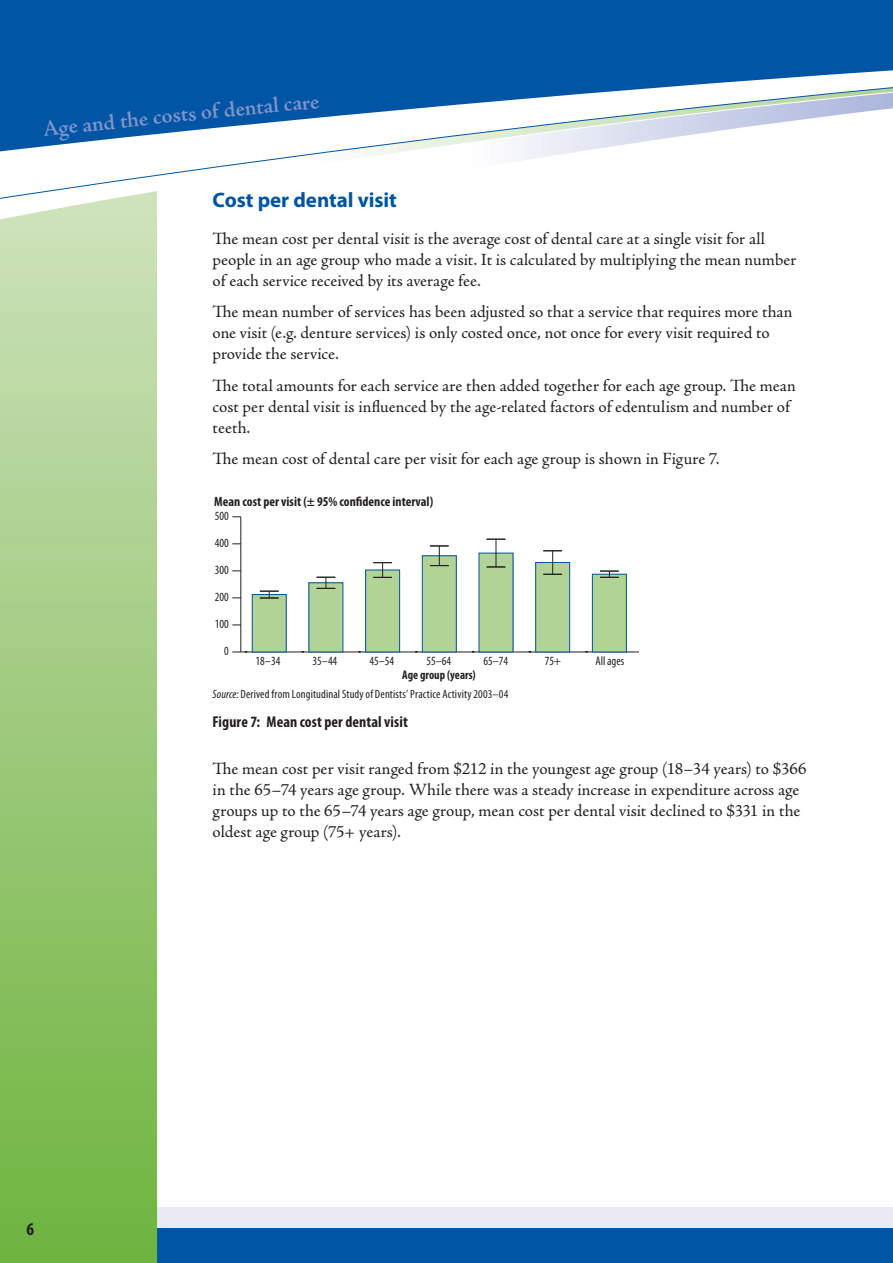
<style>
.page{position:relative;width:893px;height:1263px;background:#fff}
.page>*{position:absolute;margin:0;border:0;box-sizing:border-box;transform-origin:0 0}
.t1{font:600 22.5px "Adobe Jenson Pro";color:#8193c9}
.t2{font:700 21px "Myriad Pro";letter-spacing:-.005em;color:#0155a5}
.t3{font:700 condensed 18px "Myriad Pro";color:#231f20}
.t4{font:17.25px/21px "Adobe Jenson Pro";color:#231f20}
.t5{font:700 condensed 15.75px "Myriad Pro";letter-spacing:.005em;color:#231f20}
.t6{font:700 condensed 13.5px "Myriad Pro";color:#231f20}
.t7{font:condensed 12.6px/27px "Myriad Pro";color:#231f20;text-align:justify;scale:.96 1}
.t8{font:700 condensed 12.6px "Myriad Pro";color:#231f20;scale:.96 1}
.t9{font:condensed 12px "Myriad Pro";letter-spacing:.015em;color:#231f20}
.s1{font-style:italic}
</style>
<div class="page">
<div style="left:157px;top:1207px;width:736px;height:22px;background:#e8eaf5"></div>
<div style="left:157px;top:1229px;width:736px;height:34px;background:#0155a5"></div>
<svg style="left:0;top:224px;width:157px;height:1039px;background:#9cc97a"></svg>
<div style="left:0;top:0;width:893px;height:87px;background:#0155a5"></div>
<svg style="left:0;top:203px;width:157px;height:21px"></svg>
<svg style="left:0;top:87px;width:892px;height:116px"></svg>
<svg style="left:892px;top:59px;width:1px;height:50px"></svg>
<svg style="left:232px;top:651px;width:15px;height:2px"></svg>
<hr style="left:241px;top:652px;width:398px;height:1px;background:#231f20">
<hr style="left:241px;top:517px;width:1px;height:135px;background:#231f20">
<div style="left:252px;top:595px;width:34px;height:57px;background:#b2d396"></div>
<div style="left:252px;top:594px;width:35px;height:58px;border:1px solid #0155a5"></div>
<svg style="left:260px;top:591px;width:19px;height:8px"></svg>
<div style="left:309px;top:583px;width:34px;height:69px;background:#b2d396"></div>
<svg style="left:317px;top:577px;width:18px;height:12px"></svg>
<div style="left:366px;top:570px;width:34px;height:82px;background:#b2d396"></div>
<div style="left:365px;top:570px;width:35px;height:82px;border:1px solid #0155a5"></div>
<svg style="left:373px;top:562px;width:19px;height:16px"></svg>
<div style="left:422px;top:556px;width:34px;height:96px;background:#b2d396"></div>
<div style="left:422px;top:555px;width:35px;height:97px;border:1px solid #0155a5"></div>
<svg style="left:430px;top:546px;width:19px;height:20px"></svg>
<div style="left:479px;top:553px;width:34px;height:99px;background:#b2d396"></div>
<svg style="left:487px;top:539px;width:18px;height:29px"></svg>
<div style="left:536px;top:562px;width:34px;height:90px;background:#b2d396"></div>
<div style="left:535px;top:562px;width:35px;height:90px;border:1px solid #0155a5"></div>
<svg style="left:543px;top:550px;width:19px;height:25px"></svg>
<div style="left:592px;top:574px;width:34px;height:78px;background:#b2d396"></div>
<div style="left:592px;top:574px;width:35px;height:78px;border:1px solid #0155a5"></div>
<svg style="left:600px;top:571px;width:19px;height:7px"></svg>
<h1 class="t1" style="left:42px;top:116px;width:239px;rotate:-6deg">A AA AAA AAA AAAAAAAAAAAA</h1>
<h1 class="t1" style="left:272px;top:92px;width:55px;rotate:-5deg">AAAAA</h1>
<p class="t2" style="left:213px;top:186px;width:186px">Cost per dental visit</p>
<p class="t4" style="left:213px;top:228px;width:585px">The mean cost per dental visit is the average cost of dental care at a single visit for all people in an age group who made a visit. It is calculated by multiplying the mean number of each service received by its average fee.</p>
<p class="t4" style="left:213px;top:302px;width:582px">The mean number of services has been adjusted so that a service that requires more than one visit (e.g. denture services) is only costed once, not once for every visit required to provide the service.</p>
<p class="t4" style="left:213px;top:375px;width:585px">The total amounts for each service are then added together for each age group. The mean cost per dental visit is influenced by the age-related factors of edentulism and number of teeth.</p>
<p class="t4" style="left:213px;top:449px;width:508px">The mean cost of dental care per visit for each age group is shown in Figure 7.</p>
<p class="t6" style="left:214px;top:493px;width:220px">Mean cost per visit (± 95% con dence interval)</p>
<p class="t7" style="left:215px;top:502px;width:16px">500<br>400<br>300</p>
<p class="t7" style="left:215px;top:583px;width:16px">200</p>
<p class="t7" style="left:215px;top:610px;width:16px">100</p>
<p class="t7" style="left:224px;top:637px;width:6px">0</p>
<p class="t7" style="left:256px;top:647px;width:27px">18–34</p>
<p class="t7" style="left:313px;top:647px;width:27px">35–44</p>
<p class="t7" style="left:370px;top:647px;width:27px">45–54</p>
<p class="t7" style="left:427px;top:647px;width:27px">55–64</p>
<p class="t7" style="left:484px;top:647px;width:27px">65–74</p>
<p class="t7" style="left:545px;top:647px;width:19px">75+</p>
<p class="t7" style="left:595px;top:647px;width:32px">All ages</p>
<p class="t8" style="left:402px;top:667px;width:78px">Age group (years)</p>
<p class="t9" style="left:213px;top:687px;width:297px"><span class="s1">Source:</span> Derivedfrom LongitudinalStudyof Dentists’Practice Activity2003–04</p>
<p class="t5" style="left:213px;top:711px;width:197px">Figure 7: Mean cost per dental visit</p>
<p class="t4" style="left:213px;top:758px;width:595px">The mean cost per visit ranged from $212 in the youngest age group (18–34 years) to $366 in the 65–74 years age group. While there was a steady increase in expenditure across age groups up to the 65–74 years age group, mean cost per dental visit declined to $331 in the oldest age group (75+ years).</p>
<p class="t3" style="left:26px;top:1218px;width:9px">6</p>
</div>
